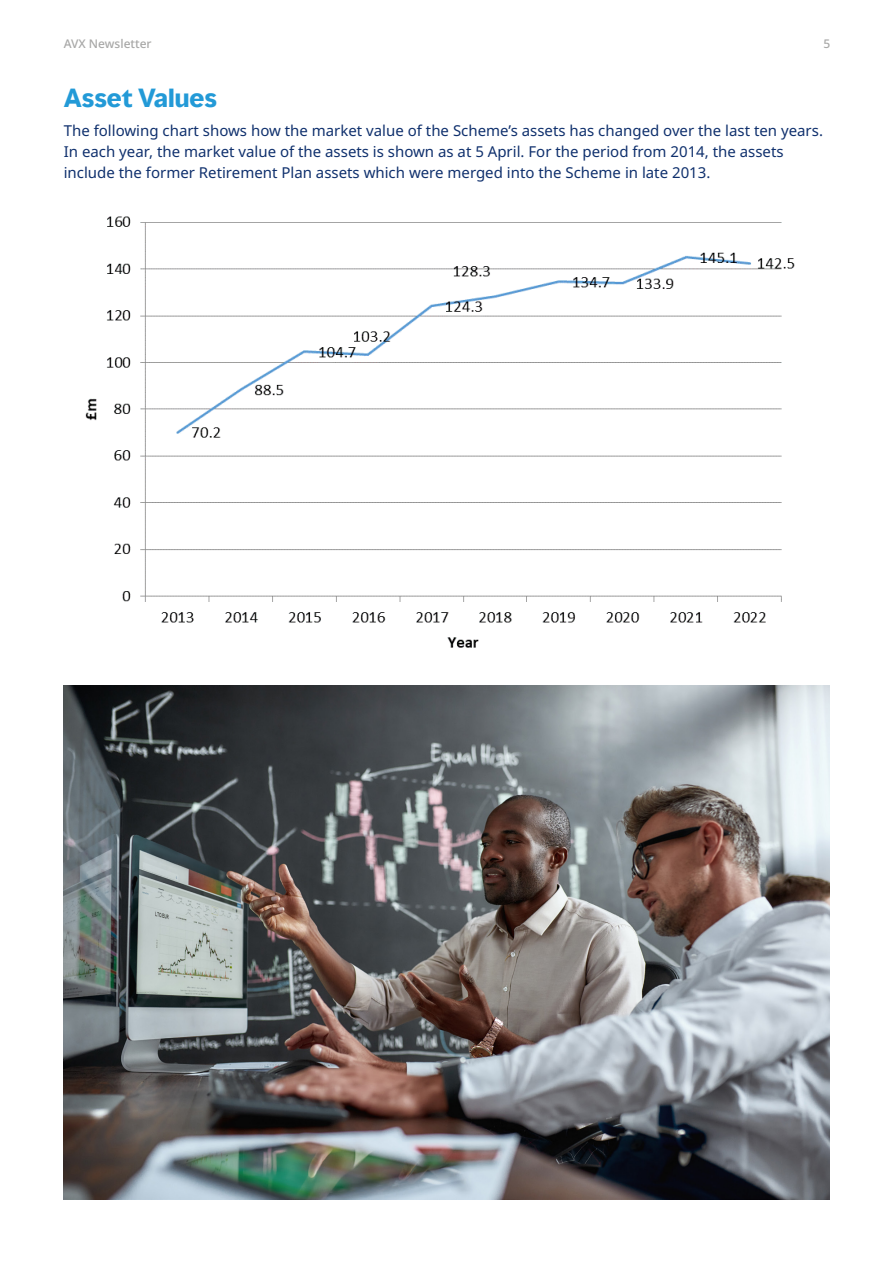
<style>
.page{position:relative;width:893px;height:1263px;background:#fff}
.page>*{position:absolute;margin:0;border:0;box-sizing:border-box;transform-origin:0 0}
.t1{font:700 24px "MMC Display";color:#239ad7}
.t2{font:15px/21px "Noto Sans";color:#0f306d}
.t3{font:500 12px "Noto Sans";color:#a8a8a7}
</style>
<div class="page">
<img style="left:85px;top:216px;width:710px;height:432px">
<img style="left:64px;top:685px;width:765px;height:514px">
<p class="t3" style="left:64px;top:35px;width:89px">AVX Newsletter</p>
<p class="t3" style="left:823px;top:35px;width:8px">5</p>
<h1 class="t1" style="left:64px;top:82px;width:155px">Asset Values</h1>
<p class="t2" style="left:64px;top:121px;width:761px">The following chart shows how the market value of the Scheme’s assets has changed over the last ten years.<br>In each year, the market value of the assets is shown as at 5 April. For the period from 2014, the assets include the former Retirement Plan assets which were merged into the Scheme in late 2013.</p>
</div>
